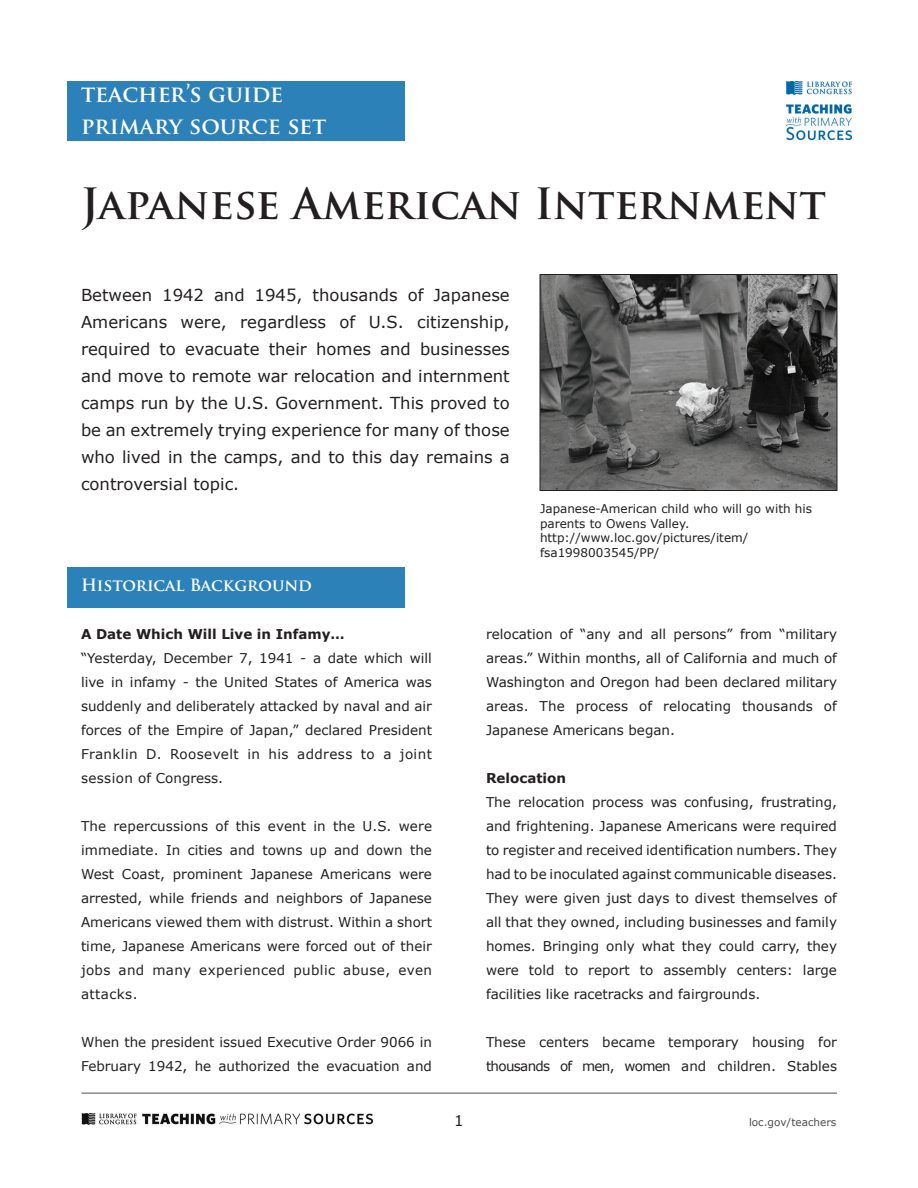
<style>
.page{position:relative;width:918px;height:1188px;background:#fff}
.page>*{position:absolute;margin:0;border:0;box-sizing:border-box;transform-origin:0 0}
.t1{font:700 42px "Trajan Pro";color:#231f20}
.t2{font:700 22.5px "Trajan Pro";color:#fff}
.t3{font:16.5px/27px "Verdana";color:#231f20;text-align:justify}
.t4{font:700 16.5px "Trajan Pro";color:#fff}
.t5{font:15px "Verdana";color:#231f20}
.t6{font:13.5px/24px "Verdana";color:#231f20;text-align:justify}
.t7{font:700 13.5px "Verdana";color:#231f20}
.t8{font:12px/14.4px "Verdana";color:#231f20}
.t9{font:10.5px "Verdana";color:#4d4d4d}
</style>
<div class="page">
<hr style="left:81px;top:1093px;width:756px;height:1px;background:#231f20">
<img style="left:81px;top:1113px;width:292px;height:12px">
<img style="left:786px;top:81px;width:65px;height:59px">
<div style="left:68px;top:81px;width:337px;height:59px;background:#2c81b8"></div>
<div style="left:68px;top:567px;width:337px;height:41px;background:#2c81b8"></div>
<img style="left:542px;top:276px;width:293px;height:213px">
<div style="left:540px;top:274px;width:297px;height:217px;border:1px solid #231f20"></div>
<p class="t2" style="left:81px;top:80px;width:204px">teacher’s guide</p>
<p class="t2" style="left:81px;top:111px;width:247px">primary source set</p>
<p class="t1" style="left:81px;top:178px;width:747px">Japanese American Internment</p>
<p class="t3" style="left:81px;top:281px;width:430px">Between 1942 and 1945, thousands of Japanese Americans were, regardless of U.S. citizenship, required to evacuate their homes and businesses and move to remote war relocation and internment camps run by the U.S. Government. This proved to be an extremely trying experience for many of those who lived in the camps, and to this day remains a controversial topic.</p>
<p class="t8" style="left:540px;top:502px;width:274px">Japanese-American child who will go with his parents to Owens Valley. http://www.loc.gov/pictures/item/ fsa1998003545/PP/</p>
<h2 class="t4" style="left:81px;top:575px;width:232px">Historical Background</h2>
<p class="t7" style="left:81px;top:624px;width:265px">A Date Which Will Live in Infamy…</p>
<p class="t6" style="left:81px;top:646px;width:353px">“Yesterday, December 7, 1941 - a date which will live in infamy - the United States of America was suddenly and deliberately attacked by naval and air forces of the Empire of Japan,” declared President Franklin D. Roosevelt in his address to a joint session of Congress.</p>
<p class="t6" style="left:81px;top:814px;width:353px">The repercussions of this event in the U.S. were immediate. In cities and towns up and down the West Coast, prominent Japanese Americans were arrested, while friends and neighbors of Japanese Americans viewed them with distrust. Within a short time, Japanese Americans were forced out of their jobs and many experienced public abuse, even attacks.</p>
<p class="t6" style="left:81px;top:1030px;width:353px">When the president issued Executive Order 9066 in<br>February 1942, he authorized the evacuation and</p>
<p class="t6" style="left:486px;top:622px;width:353px">relocation of “any and all persons” from “military areas.” Within months, all of California and much of Washington and Oregon had been declared military areas. The process of relocating thousands of Japanese Americans began.</p>
<p class="t7" style="left:486px;top:768px;width:82px">Relocation</p>
<p class="t6" style="left:486px;top:790px;width:353px">The relocation process was confusing, frustrating, and frightening. Japanese Americans were required to register and received identification numbers. They had to be inoculated against communicable diseases.<br>They were given just days to divest themselves of all that they owned, including businesses and family homes. Bringing only what they could carry, they were told to report to assembly centers: large facilities like racetracks and fairgrounds.</p>
<p class="t6" style="left:486px;top:1030px;width:353px">These centers became temporary housing for thousands of men, women and children. Stables</p>
<p class="t5" style="left:454px;top:1110px;width:11px">1</p>
<p class="t9" style="left:749px;top:1115px;width:89px">loc.gov/teachers</p>
</div>
